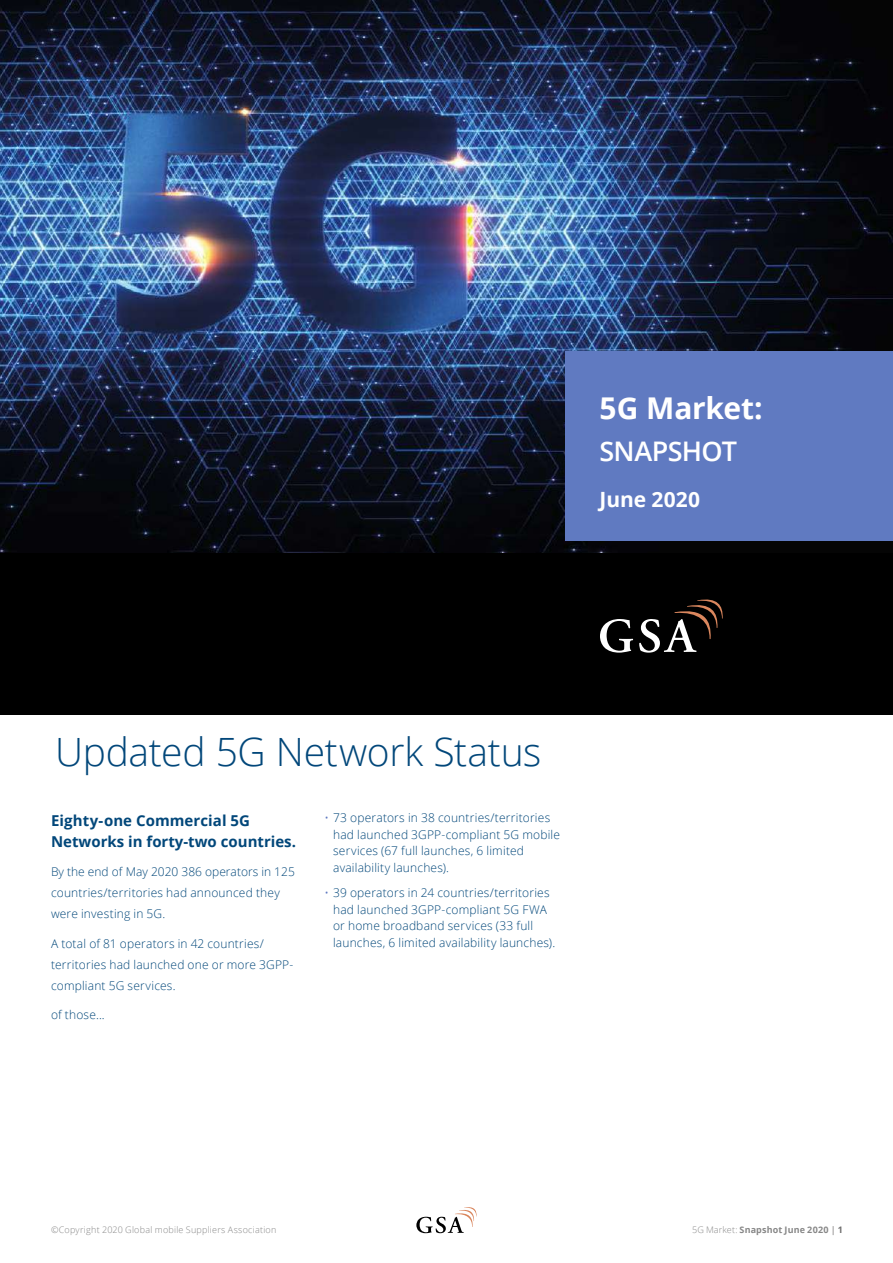
<style>
.page{position:relative;width:893px;height:1263px;background:#fff}
.page>*{position:absolute;margin:0;border:0;box-sizing:border-box;transform-origin:0 0}
.t1{font:300 39px "Open Sans";letter-spacing:-.01em;color:#02477a}
.t2{font:700 30px "Open Sans";letter-spacing:-.01em;color:#fff}
.t3{font:600 27px "Open Sans";letter-spacing:-.03em;color:#fff}
.t4{font:700 21px "Open Sans";color:#fff}
.t5{font:700 15px/21px "Open Sans";color:#02477a}
.t6{font:300 12px/16.5px "Open Sans";letter-spacing:.015em;color:#02477a}
.t7{font:300 9px "Open Sans";letter-spacing:.025em;color:#878787}
.t8{font:700 9px "Open Sans";letter-spacing:.015em;color:#878787}
.s1{color:#607ac1}
.s2{font-weight:300}
.s3{font-weight:400;color:#706f6f}
.s4{color:#706f6f}
</style>
<div class="page">
<svg style="left:416px;top:1207px;width:61px;height:26px"></svg>
<img style="left:0;top:0;width:893px;height:553px">
<div style="left:566px;top:351px;width:327px;height:190px;background:#607ac1"></div>
<div style="left:0;top:553px;width:893px;height:162px;background:#000"></div>
<svg style="left:600px;top:599px;width:123px;height:54px"></svg>
<h2 class="t2" style="left:600px;top:387px;width:165px">5G Market:</h2>
<h3 class="t3" style="left:600px;top:433px;width:139px">SNAPSHOT</h3>
<h3 class="t4" style="left:600px;top:484px;width:102px">June 2020</h3>
<h1 class="t1" style="left:55px;top:725px;width:488px">Updated 5G Network Status</h1>
<p class="t5" style="left:51px;top:809px;width:246px">Eighty-one Commercial 5G<br>Networks in forty-two countries.</p>
<p class="t6" style="left:51px;top:861px;width:245px;line-height:21px">By the end of May 2020 386 operators in 125 countries/territories had announced they were investing in 5G.</p>
<p class="t6" style="left:51px;top:933px;width:244px;line-height:21px">A total of 81 operators in 42 countries/ territories had launched one or more 3GPP&shy;compliant 5G services.</p>
<p class="t6" style="left:51px;top:1006px;width:55px">of those...</p>
<p class="t6" style="left:333px;top:809px;width:228px;text-indent:-9px"><span class="s1">•</span> 73 operators in 38 countries/territories had launched 3GPP-compliant 5G mobile services (67 full launches, 6 limited availability launches).</p>
<p class="t6" style="left:333px;top:884px;width:224px;text-indent:-9px"><span class="s1">•</span> 39 operators in 24 countries/territories had launched 3GPP-compliant 5G FWA or home broadband services (33 full launches, 6 limited availability launches).</p>
<p class="t7" style="left:51px;top:1224px;width:227px">©Copyright 2020 Global mobile Suppliers Association</p>
<p class="t8" style="left:692px;top:1223px;width:152px"><span class="s2">5G Market:</span> Snapshot June 2020 <span class="s3">|</span> <span class="s4">1</span></p>
</div>
